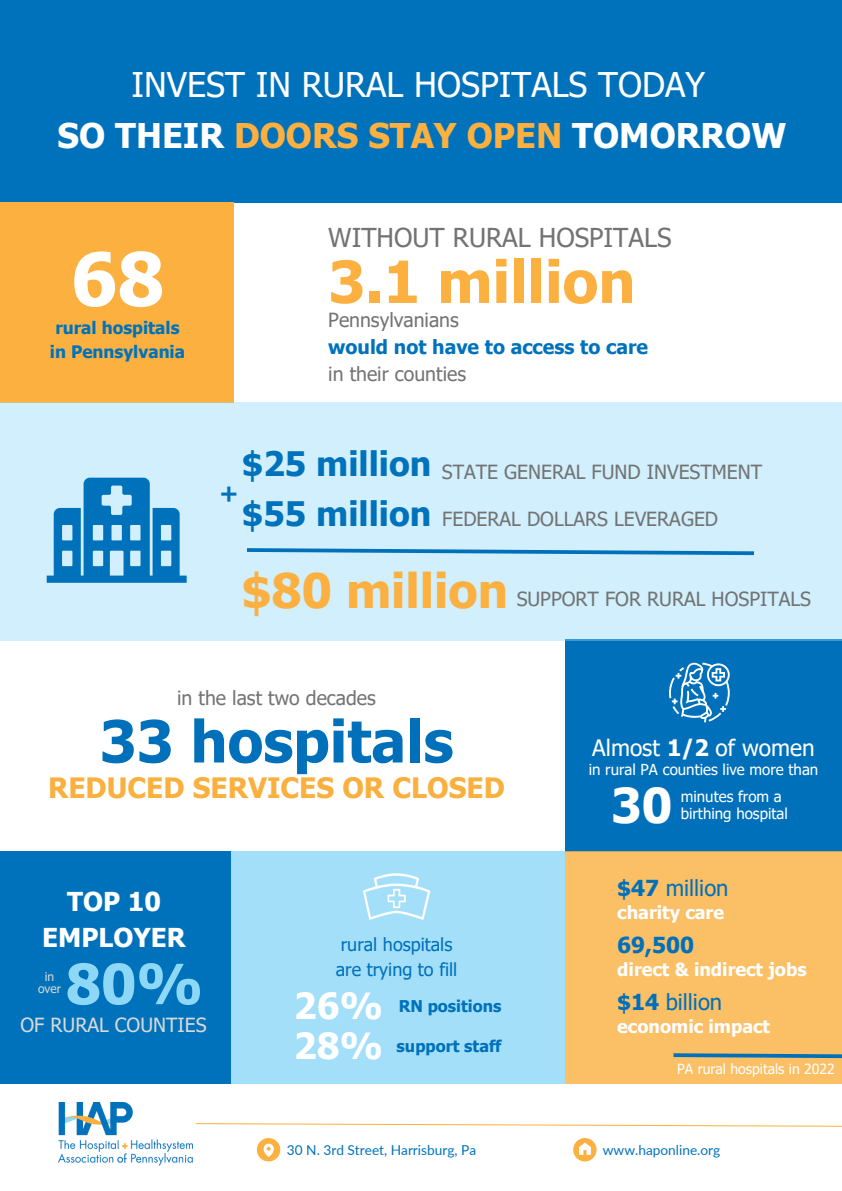
<style>
.page{position:relative;width:842px;height:1191px;background:#fff}
.page>*{position:absolute;margin:0;border:0;box-sizing:border-box;transform-origin:0 0}
.t1{font:700 73.5px "Tahoma";color:#fff}
.t2{font:700 58px "Tahoma";color:#0070bb}
.t3{font:700 58px "Tahoma";color:#fbb040}
.t4{font:700 55.5px "Tahoma";color:#8dd7f7}
.t5{font:700 48px "Tahoma";color:#fff}
.t6{font:700 47.5px "Tahoma";color:#fbb040}
.t7{font:700 36px "Tahoma";color:#fff}
.t8{font:700 34px "Tahoma";color:#fff}
.t9{font:34px "Tahoma";color:#fff}
.t10{font:700 33.7px "Tahoma";color:#0072bc}
.t11{font:700 28px "Tahoma";color:#fab03f}
.t12{font:26px "Tahoma";color:#737373}
.t13{font:700 26px/36px "Tahoma";color:#fff;text-align:center}
.t14{font:700 24px "Tahoma";color:#0072bc}
.t15{font:22.6px "Tahoma";color:#fff}
.t16{font:22px "Tahoma";color:#0070bb}
.t17{font:700 22px "Tahoma";color:#0070bb}
.t18{font:19.5px "Tahoma";color:#737373}
.t19{font:700 19.5px "Tahoma";color:#0072bc}
.t20{font:19.5px "Tahoma";color:#d9d9d9}
.t21{font:700 18px "Tahoma";color:#fff}
.t22{font:18px "Tahoma";color:#0070bb}
.t23{font:700 17.2px "Tahoma";color:#0072bc}
.t24{font:700 16.2px "Tahoma";color:#0070bb}
.t25{font:700 16.2px "Tahoma";color:#0072bc}
.t26{font:15.1px/17.7px "Tahoma";color:#fff}
.t27{font:14px "Tahoma";color:#fff}
.t28{font:13.7px "Lato";color:#0072bc}
.t29{font:12px "Tahoma";color:#d9d9d9}
.s1{color:#fbb040}
.s2{font-weight:700}
</style>
<div class="page">
<div style="left:0;top:0;width:842px;height:202px;background:#0072bc"></div>
<div style="left:0;top:202px;width:233px;height:200px;background:#fbb040"></div>
<div style="left:231px;top:851px;width:334px;height:232px;background:#a3dff8"></div>
<svg style="left:363px;top:873px;width:67px;height:46px"></svg>
<div style="left:565px;top:639px;width:277px;height:212px;background:#0070bb"></div>
<svg style="left:669px;top:662px;width:61px;height:60px"></svg>
<div style="left:565px;top:851px;width:277px;height:232px;background:#fbbf65"></div>
<div style="left:0;top:402px;width:842px;height:238px;background:#d1effc"></div>
<svg style="left:47px;top:477px;width:140px;height:105px"></svg>
<svg style="left:247px;top:548px;width:507px;height:8px"></svg>
<div style="left:0;top:851px;width:230px;height:232px;background:#0072bc"></div>
<svg style="left:673px;top:1053px;width:169px;height:6px"></svg>
<img style="left:59px;top:1102px;width:134px;height:64px">
<svg style="left:195px;top:1123px;width:647px;height:3px"></svg>
<svg style="left:573px;top:1138px;width:23px;height:23px"></svg>
<svg style="left:257px;top:1138px;width:23px;height:23px"></svg>
<h3 class="t9" style="left:132px;top:63px;width:575px">INVEST IN RURAL HOSPITALS TODAY</h3>
<h4 class="t8" style="left:58px;top:114px;width:730px">SO THEIR <span class="s1">DOORS STAY OPEN</span> TOMORROW</h4>
<p class="t1" style="left:71px;top:232px;width:95px">68</p>
<p class="t23" style="left:55px;top:317px;width:126px">rural hospitals</p>
<p class="t23" style="left:50px;top:341px;width:137px">in Pennsylvania</p>
<h1 class="t12" style="left:328px;top:221px;width:345px">WITHOUT RURAL HOSPITALS</h1>
<p class="t3" style="left:328px;top:245px;width:309px">3.1 million</p>
<p class="t18" style="left:328px;top:307px;width:132px">Pennsylvanians</p>
<p class="t19" style="left:328px;top:334px;width:321px">would not have to access to care</p>
<p class="t18" style="left:328px;top:361px;width:139px">in their counties</p>
<h5 class="t10" style="left:242px;top:442px;width:191px">$25 million</h5>
<p class="t18" style="left:442px;top:459px;width:322px">STATE GENERAL FUND INVESTMENT</p>
<p class="t14" style="left:219px;top:477px;width:21px">+</p>
<h1 class="t10" style="left:242px;top:492px;width:191px">$55 million</h1>
<p class="t18" style="left:442px;top:506px;width:277px">FEDERAL DOLLARS LEVERAGED</p>
<h5 class="t6" style="left:241px;top:560px;width:268px">$80 million</h5>
<p class="t18" style="left:517px;top:587px;width:296px">SUPPORT FOR RURAL HOSPITALS</p>
<h5 class="t18" style="left:177px;top:685px;width:200px">in the last two decades</h5>
<p class="t2" style="left:100px;top:704px;width:355px">33 hospitals</p>
<p class="t11" style="left:48px;top:769px;width:458px">REDUCED SERVICES OR CLOSED</p>
<p class="t13" style="left:42px;top:882px;width:145px">TOP 10<br>EMPLOYER</p>
<p class="t29" style="left:45px;top:969px;width:11px">in</p>
<p class="t4" style="left:66px;top:948px;width:139px">80%</p>
<p class="t29" style="left:38px;top:981px;width:25px">over</p>
<p class="t20" style="left:21px;top:1012px;width:188px">OF RURAL COUNTIES</p>
<p class="t22" style="left:341px;top:932px;width:113px">rural hospitals</p>
<h2 class="t22" style="left:336px;top:957px;width:123px">are trying to fill</h2>
<p class="t7" style="left:294px;top:982px;width:90px">26%</p>
<p class="t25" style="left:399px;top:995px;width:104px">RN positions</p>
<h5 class="t7" style="left:294px;top:1022px;width:90px">28%</h5>
<p class="t24" style="left:397px;top:1035px;width:106px">support staff</p>
<p class="t15" style="left:592px;top:732px;width:224px">Almost <span class="s2">1/2</span> of women</p>
<p class="t26" style="left:589px;top:760px;width:231px">in rural PA counties live more than</p>
<p class="t26" style="left:681px;top:786px;width:109px">minutes from a birthing hospital</p>
<p class="t5" style="left:611px;top:774px;width:63px">30</p>
<p class="t16" style="left:617px;top:873px;width:113px"><span class="s2">$47</span> million</p>
<h1 class="t21" style="left:617px;top:900px;width:108px">charity care</h1>
<h6 class="t17" style="left:617px;top:930px;width:78px">69,500</h6>
<h6 class="t21" style="left:617px;top:957px;width:191px">direct &amp; indirect jobs</h6>
<p class="t16" style="left:617px;top:987px;width:106px"><span class="s2">$14</span> billion</p>
<p class="t21" style="left:617px;top:1014px;width:154px">economic impact</p>
<p class="t27" style="left:677px;top:1059px;width:159px">PA rural hospitals in 2022</p>
<p class="t28" style="left:287px;top:1141px;width:191px">30 N. 3rd Street, Harrisburg, Pa</p>
<p class="t28" style="left:603px;top:1141px;width:119px">www.haponline.org</p>
</div>
